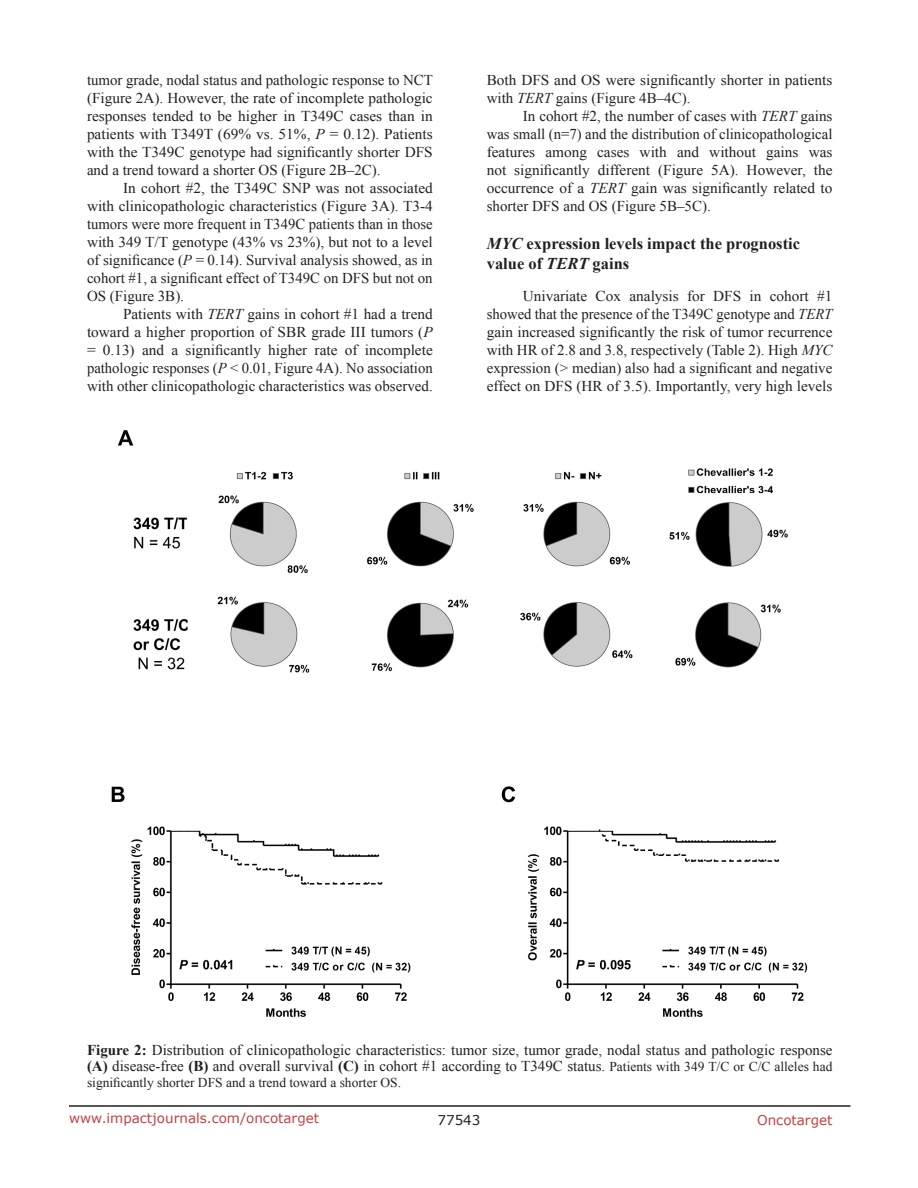
<style>
.page{position:relative;width:918px;height:1188px;background:#fff}
.page>*{position:absolute;margin:0;border:0;box-sizing:border-box;transform-origin:0 0}
.SubHeading{font:700 16.5px/19.8px "Times New Roman";color:#231f20}
.BodyText{font:15px/18px "Times New Roman";color:#231f20;text-align:justify}
.figuretext{font:15px/16.2px "Times New Roman";color:#231f20}
.figuretext-2{font:13.5px "Times New Roman";color:#231f20}
.t1{font:13.5px "Verdana";color:#c24141}
.t2{font:13.5px "Verdana";color:#231f20}
.s1{font-style:italic}
.s2{font-weight:700}
.s3{font-size:13.5px}
</style>
<div class="page">
<hr style="left:69px;top:1105px;width:781px;height:2px;background:#231f20">
<img style="left:111px;top:430px;width:697px;height:587px">
<p class="BodyText" style="left:87px;top:71px;width:348px">tumor grade, nodal status and pathologic response to NCT (Figure 2A). However, the rate of incomplete pathologic responses tended to be higher in T349C cases than in patients with T349T (69% vs. 51%, <span class="s1">P</span> = 0.12). Patients with the T349C genotype had significantly shorter DFS and a trend toward a shorter OS (Figure 2B–2C).</p>
<p class="BodyText" style="left:87px;top:179px;width:347px;text-indent:36px">In cohort #2, the T349C SNP was not associated with clinicopathologic characteristics (Figure 3A). T3-4 tumors were more frequent in T349C patients than in those with 349 T/T genotype (43% vs 23%), but not to a level of significance (<span class="s1">P</span> = 0.14). Survival analysis showed, as in cohort #1, a significant effect of T349C on DFS but not on OS (Figure 3B).</p>
<p class="BodyText" style="left:87px;top:305px;width:347px;text-indent:36px">Patients with <span class="s1">TERT</span> gains in cohort #1 had a trend toward a higher proportion of SBR grade III tumors (<span class="s1">P </span>= 0.13) and a significantly higher rate of incomplete pathologic responses (<span class="s1">P</span> &lt; 0.01, Figure 4A). No association with other clinicopathologic characteristics was observed.</p>
<p class="BodyText" style="left:487px;top:71px;width:347px">Both DFS and OS were significantly shorter in patients with <span class="s1">TERT</span> gains (Figure 4B–4C).</p>
<p class="BodyText" style="left:487px;top:107px;width:347px;text-indent:36px">In cohort #2, the number of cases with <span class="s1">TERT</span> gains was small (n=7) and the distribution of clinicopathological features among cases with and without gains was not significantly different (Figure 5A). However, the occurrence of a <span class="s1">TERT</span> gain was significantly related to shorter DFS and OS (Figure 5B–5C).</p>
<p class="SubHeading" style="left:487px;top:233px;width:315px"><span class="s1">MYC</span> expression levels impact the prognostic value of <span class="s1">TERT</span> gains</p>
<p class="BodyText" style="left:487px;top:286px;width:347px;text-indent:36px">Univariate Cox analysis for DFS in cohort #1 showed that the presence of the T349C genotype and <span class="s1">TERT </span>gain increased significantly the risk of tumor recurrence with HR of 2.8 and 3.8, respectively (Table 2). High <span class="s1">MYC </span>expression (&gt; median) also had a significant and negative effect on DFS (HR of 3.5). Importantly, very high levels</p>
<p class="figuretext" style="left:87px;top:1042px;width:747px"><span class="s2">Figure 2:</span> Distribution of clinicopathologic characteristics: tumor size, tumor grade, nodal status and pathologic response <span class="s2">(A)</span> disease-free <span class="s2">(B)</span> and overall survival <span class="s2">(C)</span> in cohort #1 according to T349C status. <span class="s3">Patients with 349 T/C or C/C alleles had</span></p>
<p class="figuretext-2" style="left:87px;top:1074px;width:316px">significantly shorter DFS and a trend toward a shorter OS.</p>
<p class="t1" style="left:69px;top:1109px;width:252px">www.impactjournals.com/oncotarget</p>
<p class="t2" style="left:438px;top:1111px;width:44px">77543</p>
<p class="t1" style="left:757px;top:1111px;width:77px">Oncotarget</p>
</div>
